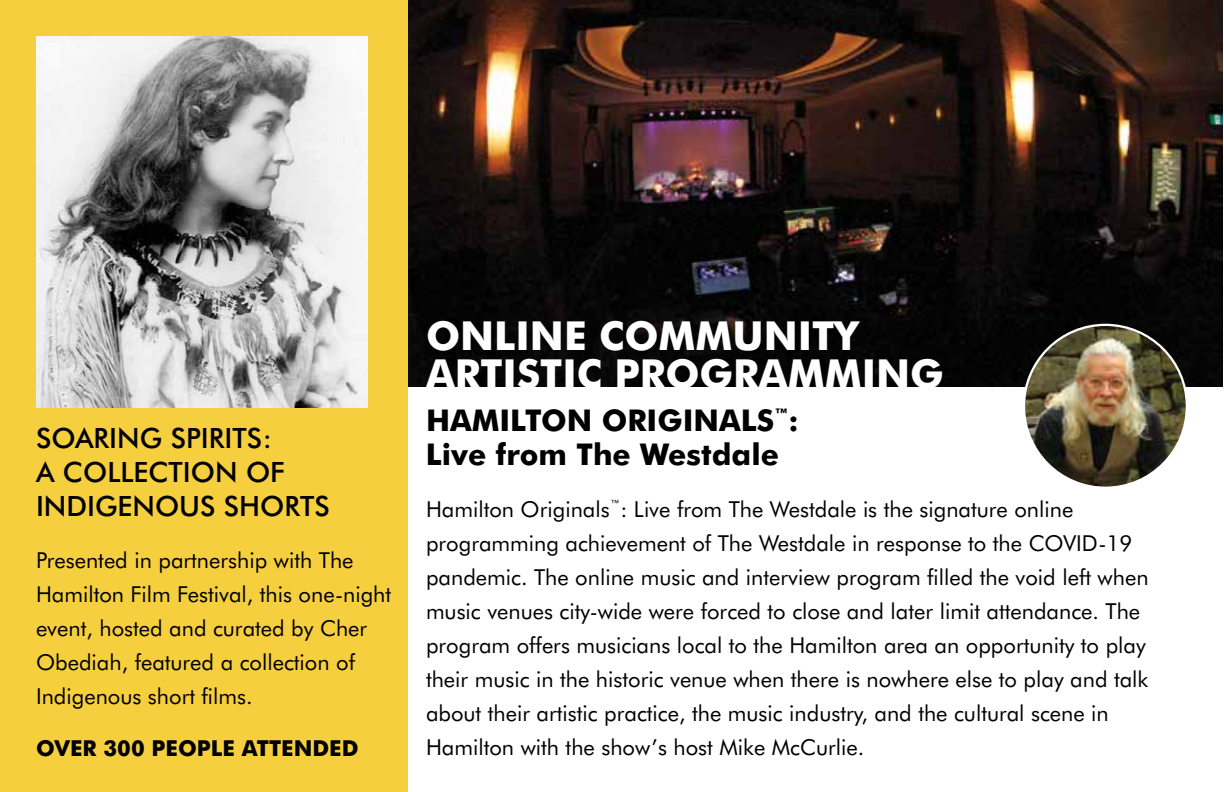
<style>
.page{position:relative;width:1224px;height:792px;background:#fff}
.page>*{position:absolute;margin:0;border:0;box-sizing:border-box;transform-origin:0 0}
.t1{font:700 40px/38px "Futura BT";color:#fff}
.t2{font:700 30px/34px "Futura BT";color:#000}
.t3{font:500 28px/34px "Futura BT";color:#000}
.t4{font:22px/34px "Futura BT";color:#000}
.t5{font:700 22px "Futura BT";color:#000}
</style>
<div class="page">
<div style="left:0;top:0;width:408px;height:792px;background:#f6cf3e"></div>
<img style="left:36px;top:36px;width:331px;height:372px">
<img style="left:408px;top:0;width:815px;height:387px">
<img style="left:1024px;top:325px;width:163px;height:163px;border-radius:81px">
<p class="t3" style="left:36px;top:421px;width:295px">SOARING SPIRITS:<br>A COLLECTION OF<br>INDIGENOUS SHORTS</p>
<p class="t4" style="left:36px;top:543px;width:357px">Presented in partnership with The Hamilton Film Festival, this one-night event, hosted and curated by Cher Obediah, featured a collection of Indigenous short films.</p>
<p class="t5" style="left:36px;top:735px;width:324px">OVER 300 PEOPLE ATTENDED</p>
<h1 class="t1" style="left:426px;top:316px;width:520px">ONLINE COMMUNITY<br>ARTISTIC PROGRAMMING</h1>
<h2 class="t2" style="left:426px;top:403px;width:374px">HAMILTON ORIGINALS<sup>™</sup>:<br>Live from The Westdale</h2>
<p class="t4" style="left:426px;top:492px;width:724px">Hamilton Originals<sup>™</sup>: Live from The Westdale is the signature online programming achievement of The Westdale in response to the COVID-19 pandemic. The online music and interview program filled the void left when music venues city-wide were forced to close and later limit attendance. The program offers musicians local to the Hamilton area an opportunity to play their music in the historic venue when there is nowhere else to play and talk about their artistic practice, the music industry, and the cultural scene in Hamilton with the show’s host Mike McCurlie.</p>
</div>
